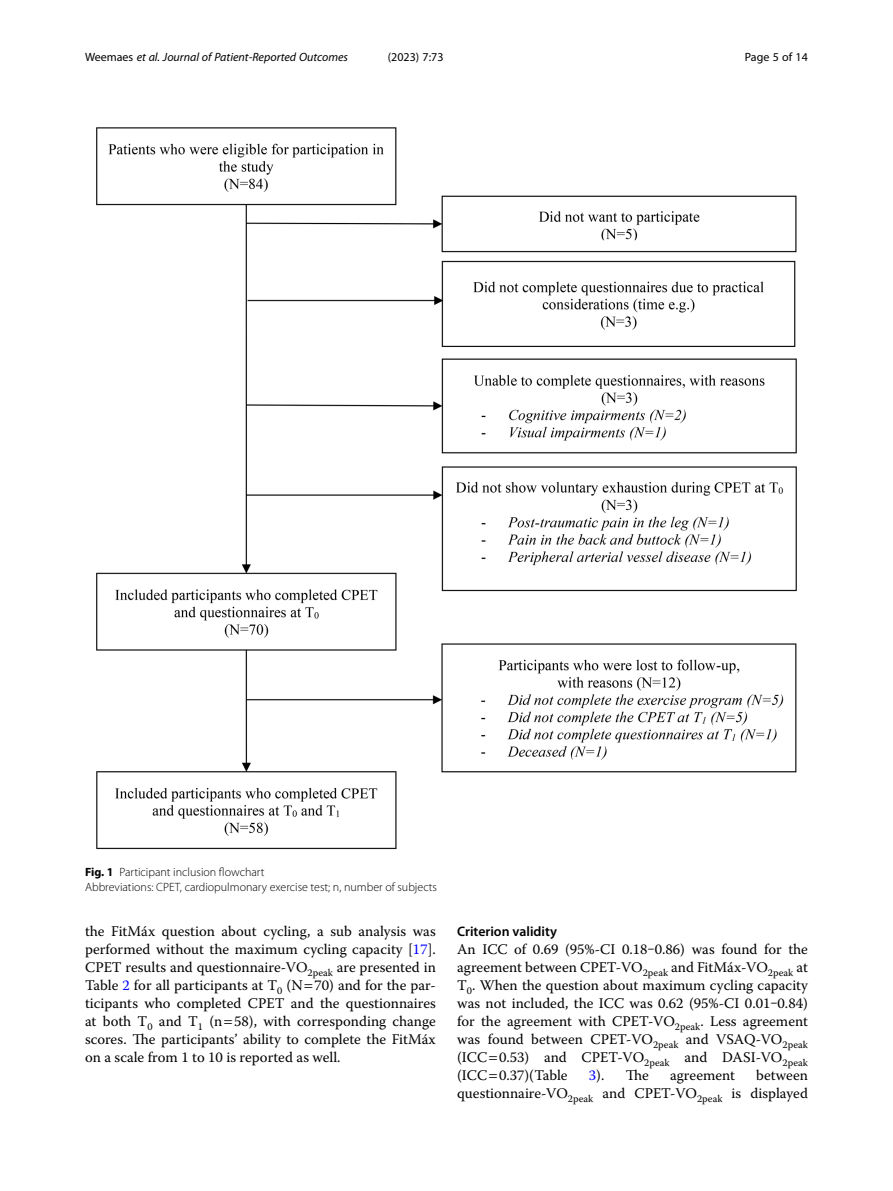
<style>
.page{position:relative;width:893px;height:1191px;background:#fff}
.page>*{position:absolute;margin:0;border:0;box-sizing:border-box;transform-origin:0 0}
.Body_Text{font:14.7px/18px "Warnock Pro";color:#000;text-align:justify}
.Head_2{font:600 13.8px "Myriad Pro";color:#000}
.Figure_Caption{font:300 12px "Myriad Pro";color:#000}
.t1{font:italic 12px "Myriad Pro";color:#000}
.t2{font:12px "Myriad Pro";color:#000}
.s1{font-style:normal}
.s2{font-weight:700}
.s3{color:#00f}
</style>
<div class="page">
<img style="left:96px;top:127px;width:701px;height:722px">
<p class="t1" style="left:85px;top:50px;width:264px"><span class="s1">Weemaes</span> et al. Journal of Patient-Reported Outcomes</p>
<p class="t2" style="left:388px;top:50px;width:57px">(2023) 7:73</p>
<p class="t2" style="left:745px;top:50px;width:65px">Page 5 of 14</p>
<p class="Figure_Caption" style="left:85px;top:865px;width:181px"><span class="s2">Fig. 1</span> Participant inclusion flowchart</p>
<p class="Figure_Caption" style="left:85px;top:880px;width:353px">Abbreviations: CPET, cardiopulmonary exercise test; n, number of subjects</p>
<p class="Body_Text" style="left:85px;top:922px;width:352px">the FitMáx question about cycling, a sub analysis was performed without the maximum cycling capacity [<span class="s3">17</span>].<br>CPET results and questionnaire-VO<sub>2peak</sub> are presented in Table <span class="s3">2</span> for all participants at T<sub>0</sub> (N 70) and for the par&shy;ticipants who completed CPET and the questionnaires at both T<sub>0</sub> and T<sub>1</sub> (n 58), with corresponding change scores. The participants’ ability to complete the FitMáx on a scale from 1 to 10 is reported as well.</p>
<p class="Head_2" style="left:457px;top:923px;width:101px">Criterion validity</p>
<p class="Body_Text" style="left:457px;top:940px;width:352px">An ICC of 0.69 (95%-CI 0.18‒0.86) was found for the agreement between CPET-VO<sub>2peak</sub> and FitMáx-VO<sub>2peak</sub> at T<sub>0</sub>. When the question about maximum cycling capacity was not included, the ICC was 0.62 (95%-CI 0.01‒0.84) for the agreement with CPET-VO<sub>2peak</sub>. Less agreement was found between CPET-VO<sub>2peak</sub> and VSAQ-VO<sub>2peak </sub>(ICC 0.53) and CPET-VO<sub>2peak</sub> and DASI-VO<sub>2peak </sub>(ICC 0.37)(Table</p>
<p class="Body_Text" style="left:589px;top:1066px;width:17px"><span class="s3">3</span>).</p>
<p class="Body_Text" style="left:626px;top:1066px;width:25px">The</p>
<p class="Body_Text" style="left:670px;top:1066px;width:66px">agreement</p>
<p class="Body_Text" style="left:457px;top:1066px;width:352px;text-align:right">between<br>questionnaire-VO<sub>2peak</sub> and CPET-VO<sub>2peak</sub> is displayed</p>
</div>
